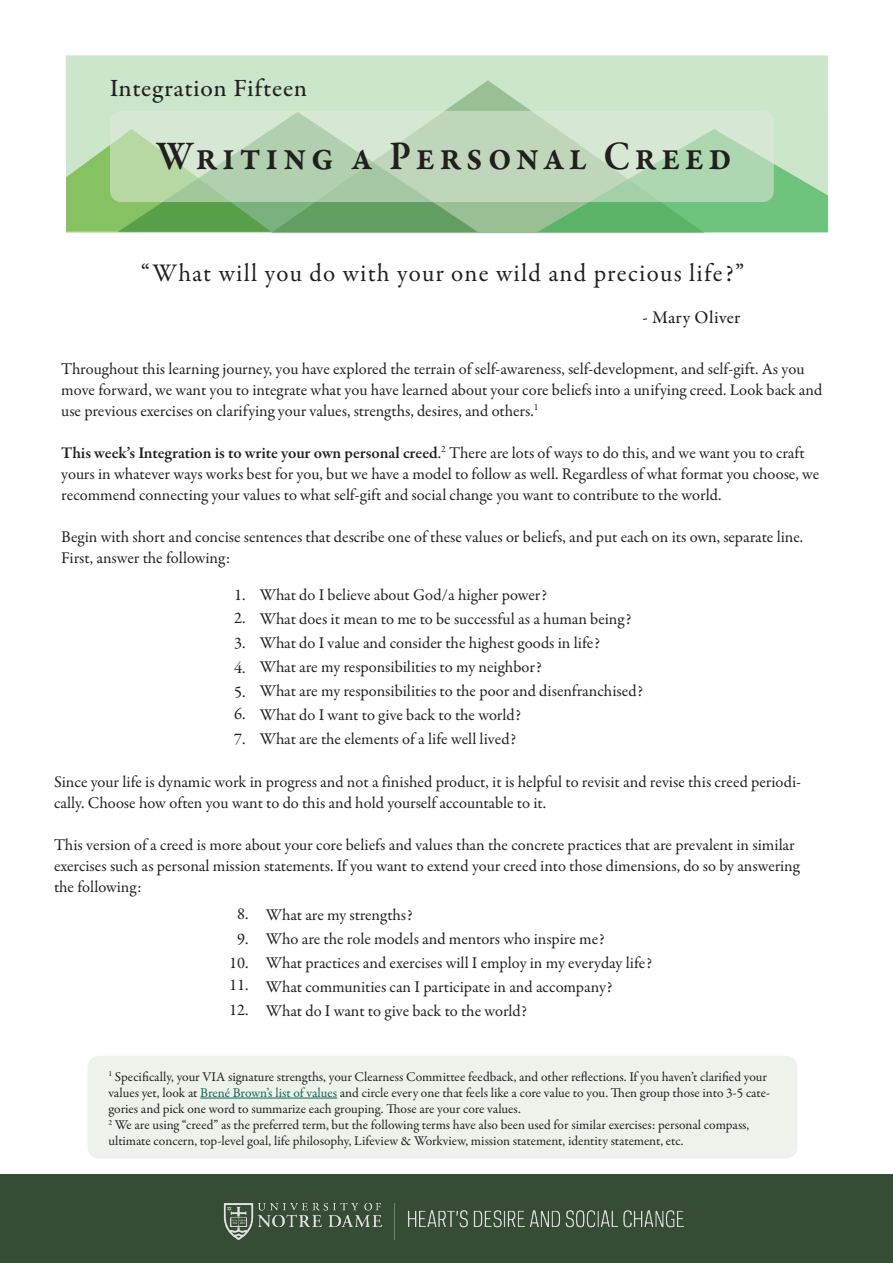
<style>
.page{position:relative;width:893px;height:1263px;background:#fff}
.page>*{position:absolute;margin:0;border:0;box-sizing:border-box;transform-origin:0 0}
.t1{font:600 41.25px "Garamond Premr Pro";letter-spacing:.12em;color:#231f20;scale:.92 1}
.t2{font:25.5px "Garamond Premr Pro";letter-spacing:.05em;color:#231f20}
.t3{font:500 25.05px "Garamond Premr Pro";letter-spacing:.025em;color:#231f20}
.t4{font:500 18px "Garamond Premr Pro";letter-spacing:.02em;color:#231f20}
.t5{font:16.5px/21px "Garamond Premr Pro";color:#231f20}
.t6{font:13.5px/16.2px "Garamond Premr Pro";color:#231f20}
.s1{font-weight:600}
.s2{color:#136456}
</style>
<div class="page">
<div style="left:66px;top:55px;width:762px;height:178px;background:#cbe6cb"></div>
<svg style="left:271px;top:80px;width:434px;height:153px"></svg>
<svg style="left:65px;top:112px;width:413px;height:120px;background:#7bb46f"></svg>
<svg style="left:537px;top:164px;width:291px;height:68px;background:#71c07d"></svg>
<svg style="left:110px;top:111px;width:664px;height:91px"></svg>
<div style="left:0;top:163px;width:66px;height:141px;background:#fff"></div>
<div style="left:0;top:1174px;width:893px;height:89px;background:#364c34"></div>
<img style="left:223px;top:1202px;width:461px;height:38px">
<div style="left:88px;top:1056px;width:709px;height:102px;background:#edf2eb;border-radius:11px"></div>
<hr style="left:200px;top:1098px;width:137px;height:1px;background:#136456">
<p class="t3" style="left:110px;top:73px;width:199px">Integration Fifteen</p>
<p class="t1" style="left:156px;top:131px;width:627px">Writing a Personal Creed</p>
<p class="t2" style="left:141px;top:257px;width:605px">“What will you do with your one wild and precious life?”</p>
<p class="t4" style="left:643px;top:307px;width:99px">- Mary Oliver</p>
<p class="t5" style="left:61px;top:358px;width:762px">Throughout this learning journey, you have explored the terrain of self-awareness, self-development, and self-gift. As you move forward, we want you to integrate what you have learned about your core beliefs into a unifying creed. Look back and use previous exercises on clarifying your values, strengths, desires, and others.<sup>1</sup></p>
<p class="t5" style="left:61px;top:442px;width:759px"><span class="s1">This week’s Integration is to write your own personal creed</span>.<sup>2</sup> There are lots of ways to do this, and we want you to craft yours in whatever ways works best for you, but we have a model to follow as well. Regardless of what format you choose, we recommend connecting your values to what self-gift and social change you want to contribute to the world.</p>
<p class="t5" style="left:61px;top:526px;width:744px">Begin with short and concise sentences that describe one of these values or beliefs, and put each on its own, separate line.<br>First, answer the following:</p>
<p class="t5" style="left:260px;top:585px;width:289px">What do I believe about God/a higher power?</p>
<p class="t5" style="left:260px;top:609px;width:373px">What does it mean to me to be successful as a human being?</p>
<p class="t5" style="left:260px;top:633px;width:342px">What do I value and consider the highest goods in life?</p>
<p class="t5" style="left:260px;top:657px;width:283px">What are my responsibilities to my neighbor?</p>
<p class="t5" style="left:260px;top:681px;width:385px">What are my responsibilities to the poor and disenfranchised?</p>
<p class="t5" style="left:260px;top:705px;width:263px">What do I want to give back to the world?</p>
<p class="t5" style="left:260px;top:729px;width:258px">What are the elements of a life well lived?</p>
<p class="t5" style="left:234px;top:585px;width:13px">1.</p>
<p class="t5" style="left:234px;top:608px;width:13px">2.</p>
<p class="t5" style="left:234px;top:632px;width:13px">3.</p>
<p class="t5" style="left:234px;top:657px;width:13px">4.</p>
<p class="t5" style="left:234px;top:681px;width:13px">5.</p>
<p class="t5" style="left:234px;top:704px;width:13px">6.</p>
<p class="t5" style="left:234px;top:728px;width:13px">7.</p>
<p class="t5" style="left:54px;top:771px;width:748px">Since your life is dynamic work in progress and not a finished product, it is helpful to revisit and revise this creed periodi&shy;cally. Choose how often you want to do this and hold yourself accountable to it.</p>
<p class="t5" style="left:54px;top:834px;width:747px">This version of a creed is more about your core beliefs and values than the concrete practices that are prevalent in similar exercises such as personal mission statements. If you want to extend your creed into those dimensions, do so by answering the following:</p>
<p class="t5" style="left:266px;top:905px;width:148px">What are my strengths?</p>
<p class="t5" style="left:266px;top:929px;width:340px">Who are the role models and mentors who inspire me?</p>
<p class="t5" style="left:266px;top:953px;width:388px">What practices and exercises will I employ in my everyday life?</p>
<p class="t5" style="left:266px;top:977px;width:348px">What communities can I participate in and accompany?</p>
<p class="t5" style="left:266px;top:1001px;width:263px">What do I want to give back to the world?</p>
<p class="t5" style="left:237px;top:903px;width:13px">8.</p>
<p class="t5" style="left:237px;top:928px;width:13px">9.</p>
<p class="t5" style="left:229px;top:952px;width:21px">10.</p>
<p class="t5" style="left:229px;top:975px;width:21px">11.</p>
<p class="t5" style="left:229px;top:999px;width:21px">12.</p>
<p class="t6" style="left:108px;top:1068px;width:663px"><sup>1</sup> Specifically, your VIA signature strengths, your Clearness Committee feedback, and other reflections. If you haven’t clarified your values yet, look at <span class="s2">Brené Brown’s list of values</span> and circle every one that feels like a core value to you. Then group those into 3-5 cate&shy;gories and pick one word to summarize each grouping. Those are your core values.</p>
<p class="t6" style="left:108px;top:1117px;width:642px"><sup>2</sup> We are using “creed” as the preferred term, but the following terms have also been used for similar exercises: personal compass, ultimate concern, top-level goal, life philosophy, Lifeview &amp; Workview, mission statement, identity statement, etc.</p>
</div>
